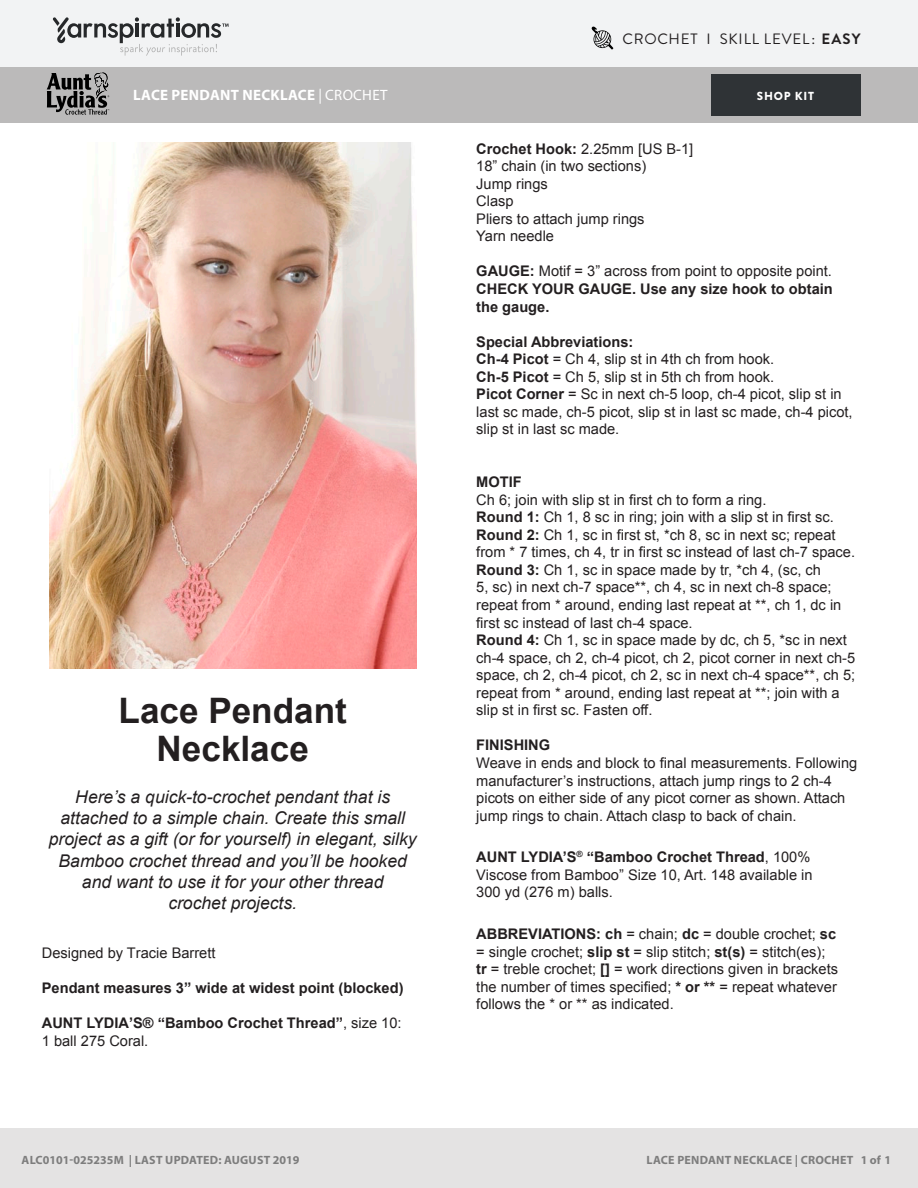
<style>
.page{position:relative;width:918px;height:1188px;background:#fff}
.page>*{position:absolute;margin:0;border:0;box-sizing:border-box;transform-origin:0 0}
.t1{font:700 35.1px/38px "Arial";color:#231f20;text-align:center}
.t2{font:italic 17.55px/21px "Arial";color:#231f20;text-align:center}
.Pattern_Title{font:700 15px "Myriad Pro";letter-spacing:.02em;color:#fff}
.Skill_Level{font:15px "Brandon Grotesque";letter-spacing:.05em;color:#231f20}
.t3{font:14.7px/17.5px "Arial";color:#231f20}
.t4{font:700 14.7px/17.5px "Arial";color:#231f20}
.t5{font:700 12px "Myriad Pro";letter-spacing:.02em;color:#7d7d7d}
.t6{font:11.7px "Helvetica";letter-spacing:.02em;color:#231f20}
.t7{font:900 11.7px "Brandon Grotesque";letter-spacing:.065em;color:#fff}
.s1{font-weight:700}
.s2{font-weight:400}
</style>
<div class="page">
<div style="left:0;top:0;width:918px;height:68px;background:#f2f3f4"></div>
<div style="left:0;top:68px;width:918px;height:55px;background:#bbbaba"></div>
<svg style="left:53px;top:17px;width:176px;height:39px"></svg>
<div style="left:711px;top:74px;width:150px;height:42px;background:#2f3336"></div>
<svg style="left:47px;top:72px;width:62px;height:43px"></svg>
<div style="left:0;top:1128px;width:918px;height:60px;background:#e4e3e3"></div>
<img style="left:49px;top:143px;width:367px;height:525px">
<svg style="left:591px;top:26px;width:22px;height:24px"></svg>
<p class="Skill_Level" style="left:623px;top:29px;width:239px">CROCHET I SKILL LEVEL: <span class="s1">EASY</span></p>
<p class="Pattern_Title" style="left:133px;top:85px;width:256px">LACE PENDANT NECKLACE <span class="s2">| CROCHET</span></p>
<p class="t7" style="left:757px;top:88px;width:59px">SHOP KIT</p>
<p class="t1" style="left:119px;top:693px;width:230px">Lace Pendant<br>Necklace</p>
<p class="t2" style="left:49px;top:787px;width:369px">Here’s a quick-to-crochet pendant that is attached to a simple chain. Create this small project as a gift (or for yourself) in elegant, silky Bamboo crochet thread and you’ll be hooked and want to use it for your other thread<br>crochet projects.</p>
<p class="t3" style="left:42px;top:944px;width:175px">Designed by Tracie Barrett</p>
<p class="t4" style="left:42px;top:980px;width:363px">Pendant measures 3” wide at widest point (blocked)</p>
<p class="t4" style="left:42px;top:1015px;width:361px">AUNT LYDIA’S® “Bamboo Crochet Thread”<span class="s2">, size 10:<br>1 ball 275 Coral.</span></p>
<p class="t3" style="left:476px;top:140px;width:219px"><span class="s1">Crochet Hook:</span> 2.25mm [US B-1]<br>18” chain (in two sections)<br>Jump rings<br>Clasp<br>Pliers to attach jump rings<br>Yarn needle</p>
<p class="t4" style="left:476px;top:263px;width:358px;text-align:justify">GAUGE: <span class="s2">Motif = 3” across from point to opposite point.<br></span>CHECK YOUR GAUGE. Use any size hook to obtain the gauge.</p>
<p class="t3" style="left:476px;top:333px;width:378px"><span class="s1">Special Abbreviations:<br>Ch-4 Picot</span> = Ch 4, slip st in 4th ch from hook.<br><span class="s1">Ch-5 Picot</span> = Ch 5, slip st in 5th ch from hook.<br><span class="s1">Picot Corner</span> = Sc in next ch-5 loop, ch-4 picot, slip st in last sc made, ch-5 picot, slip st in last sc made, ch-4 picot, slip st in last sc made.</p>
<p class="t3" style="left:476px;top:473px;width:380px"><span class="s1">MOTIF<br></span>Ch 6; join with slip st in first ch to form a ring.<br><span class="s1">Round 1:</span> Ch 1, 8 sc in ring; join with a slip st in first sc.<br><span class="s1">Round 2:</span> Ch 1, sc in first st, *ch 8, sc in next sc; repeat from * 7 times, ch 4, tr in first sc instead of last ch-7 space.<br><span class="s1">Round 3:</span> Ch 1, sc in space made by tr, *ch 4, (sc, ch<br>5, sc) in next ch-7 space**, ch 4, sc in next ch-8 space; repeat from * around, ending last repeat at **, ch 1, dc in first sc instead of last ch-4 space.<br><span class="s1">Round 4:</span> Ch 1, sc in space made by dc, ch 5, *sc in next ch-4 space, ch 2, ch-4 picot, ch 2, picot corner in next ch-5 space, ch 2, ch-4 picot, ch 2, sc in next ch-4 space**, ch 5; repeat from * around, ending last repeat at **; join with a slip st in first sc. Fasten off.</p>
<p class="t3" style="left:476px;top:737px;width:383px"><span class="s1">FINISHING<br></span>Weave in ends and block to final measurements. Following manufacturer’s instructions, attach jump rings to 2 ch-4 picots on either side of any picot corner as shown. Attach jump rings to chain. Attach clasp to back of chain.</p>
<p class="t3" style="left:476px;top:849px;width:338px"><span class="s1">AUNT LYDIA’S</span><sup>®</sup> <span class="s1">“Bamboo Crochet Thread</span>, 100%<br>Viscose from Bamboo” Size 10, Art. 148 available in<br>300 yd (276 m) balls.</p>
<p class="t3" style="left:476px;top:925px;width:363px"><span class="s1">ABBREVIATIONS: ch</span> = chain; <span class="s1">dc</span> = double crochet; <span class="s1">sc </span>= single crochet; <span class="s1">slip st</span> = slip stitch; <span class="s1">st(s)</span> = stitch(es); <span class="s1">tr</span> = treble crochet; <span class="s1">[]</span> = work directions given in brackets the number of times specified; <span class="s1">* or **</span> = repeat whatever follows the * or ** as indicated.</p>
<p class="t5" style="left:22px;top:1152px;width:279px">ALC0101-025235M | LAST UPDATED: AUGUST 2019</p>
<p class="t5" style="left:647px;top:1152px;width:246px">LACE PENDANT NECKLACE | CROCHET 1 of 1</p>
<p class="t6" style="left:129px;top:1155px;width:86px">P.O. Box 12229</p>
</div>
